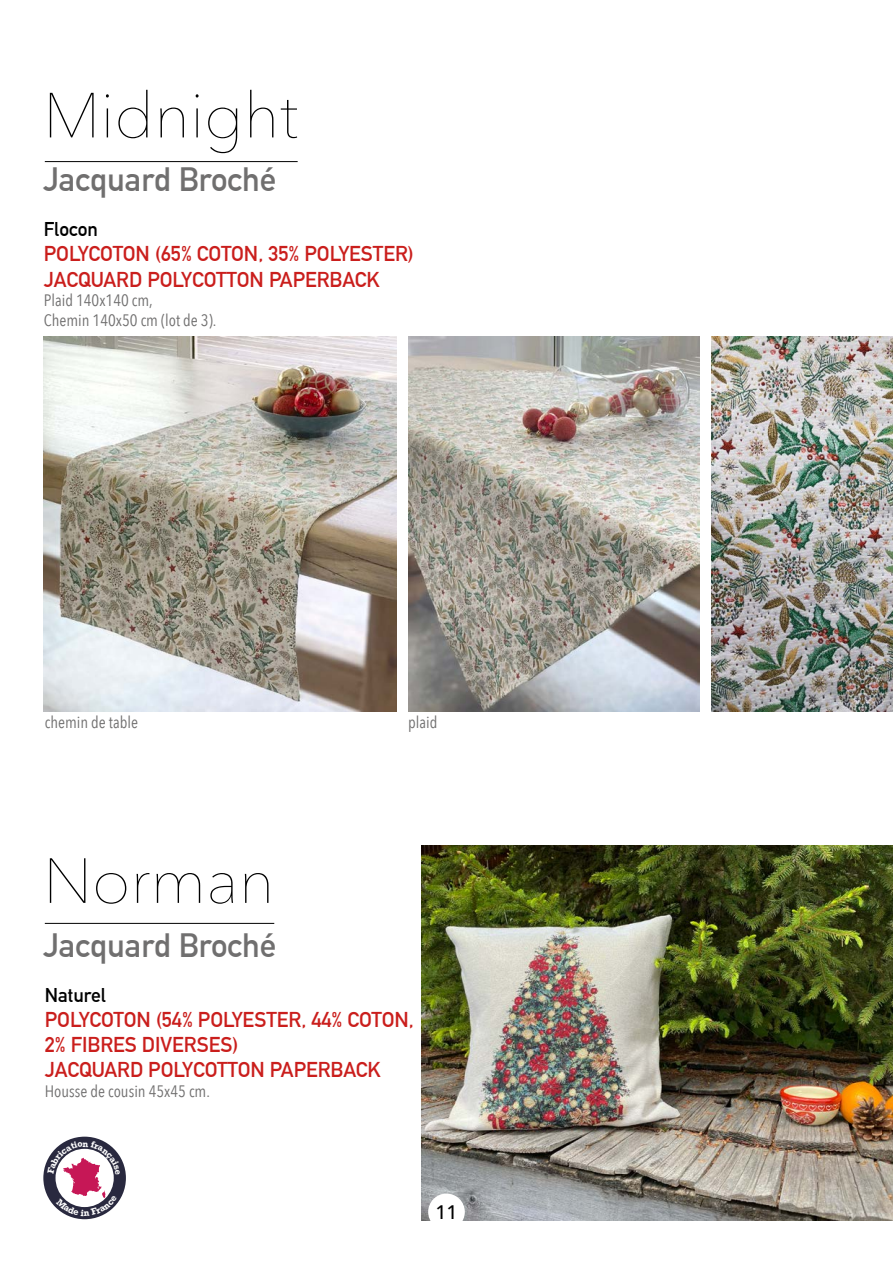
<style>
.page{position:relative;width:893px;height:1263px;background:#fff}
.page>*{position:absolute;margin:0;border:0;box-sizing:border-box;transform-origin:0 0}
.t1{font:200 63px "Avenir Next";color:#000}
.t2{font:700 33px "DIN Alternate";color:#706f6f}
.t3{font:700 21px/25.2px "DIN Alternate";color:#ca1e1c}
.t4{font:700 19.5px "DIN Alternate";color:#000}
.t5{font:500 19.5px "Avenir";color:#000}
.t6{font:16.5px/19.8px "Avenir Next Condensed";color:#706f6f}
</style>
<div class="page">
<hr style="left:45px;top:161px;width:253px;height:1px;background:#000">
<hr style="left:45px;top:923px;width:229px;height:1px;background:#000">
<img style="left:44px;top:337px;width:352px;height:374px">
<img style="left:409px;top:337px;width:290px;height:374px">
<img style="left:422px;top:845px;width:470px;height:375px">
<img style="left:712px;top:337px;width:181px;height:374px">
<div style="left:428px;top:1193px;width:37px;height:37px;background:#fff;border-radius:50%"></div>
<svg style="left:43px;top:1137px;width:83px;height:82px"></svg>
<h1 class="t1" style="left:43px;top:62px;width:257px">Midnight</h1>
<h2 class="t2" style="left:43px;top:155px;width:235px">Jacquard Broché</h2>
<p class="t4" style="left:44px;top:214px;width:56px">Flocon</p>
<p class="t3" style="left:44px;top:240px;width:371px">POLYCOTON (65% COTON, 35% POLYESTER)<br>JACQUARD POLYCOTTON PAPERBACK</p>
<p class="t6" style="left:44px;top:290px;width:174px">Plaid 140x140 cm,<br>Chemin 140x50 cm (lot de 3).</p>
<p class="t6" style="left:45px;top:711px;width:95px">chemin de table</p>
<p class="t6" style="left:408px;top:711px;width:31px">plaid</p>
<h1 class="t1" style="left:43px;top:828px;width:233px">Norman</h1>
<h2 class="t2" style="left:43px;top:920px;width:235px">Jacquard Broché</h2>
<p class="t4" style="left:45px;top:980px;width:62px">Naturel</p>
<p class="t3" style="left:45px;top:1005px;width:371px">POLYCOTON (54% POLYESTER, 44% COTON,<br>2% FIBRES DIVERSES)<br>JACQUARD POLYCOTTON PAPERBACK</p>
<p class="t6" style="left:45px;top:1080px;width:167px">Housse de cousin 45x45 cm.</p>
<p class="t5" style="left:436px;top:1196px;width:23px">11</p>
</div>
